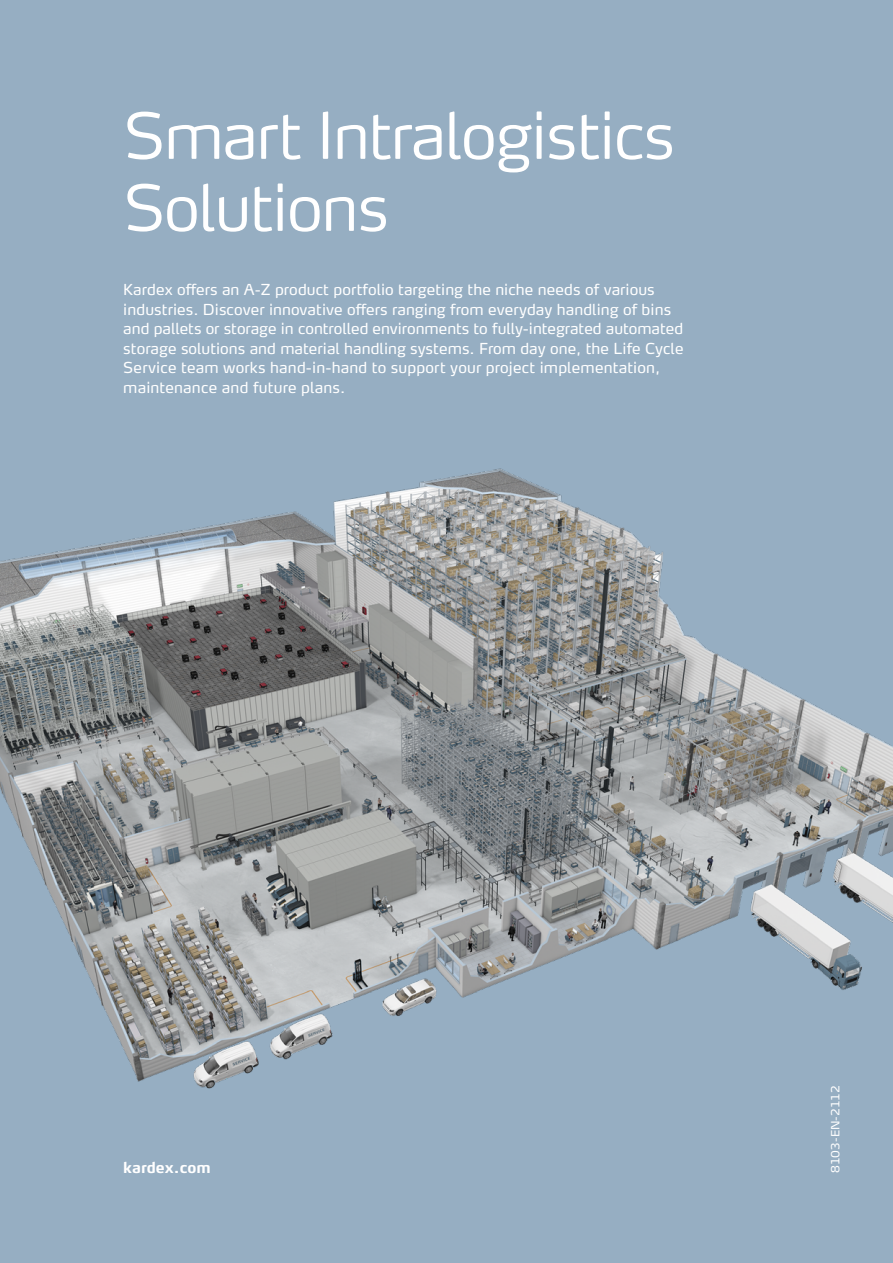
<style>
.page{position:relative;width:893px;height:1263px;background:#96aec2}
.page>*{position:absolute;margin:0;border:0;box-sizing:border-box;transform-origin:0 0}
.t1{font:300 63px/72px "Max OT";letter-spacing:-.02em;color:#fff}
.t2{font:15px/19.5px "Max OT";letter-spacing:.005em;color:#fff}
.t3{font:700 15px "Max OT";color:#fff}
.t4{font:11.25px "Max OT";color:#fff}
</style>
<div class="page">
<img style="left:0;top:468px;width:893px;height:621px">
<h1 class="t1" style="left:123px;top:99px;width:553px">Smart Intralogistics<br>Solutions</h1>
<p class="t2" style="left:123px;top:280px;width:562px">Kardex offers an A-Z product portfolio targeting the niche needs of various industries. Discover innovative offers ranging from everyday handling of bins and pallets or storage in controlled environments to fully-integrated automated storage solutions and material handling systems. From day one, the Life Cycle Service team works hand-in-hand to support your project implementation, maintenance and future plans.</p>
<p class="t3" style="left:123px;top:1158px;width:89px">kardex.com</p>
<p class="t4" style="left:828px;top:1173px;width:89px;rotate:-90deg">8103-EN-2112</p>
</div>
